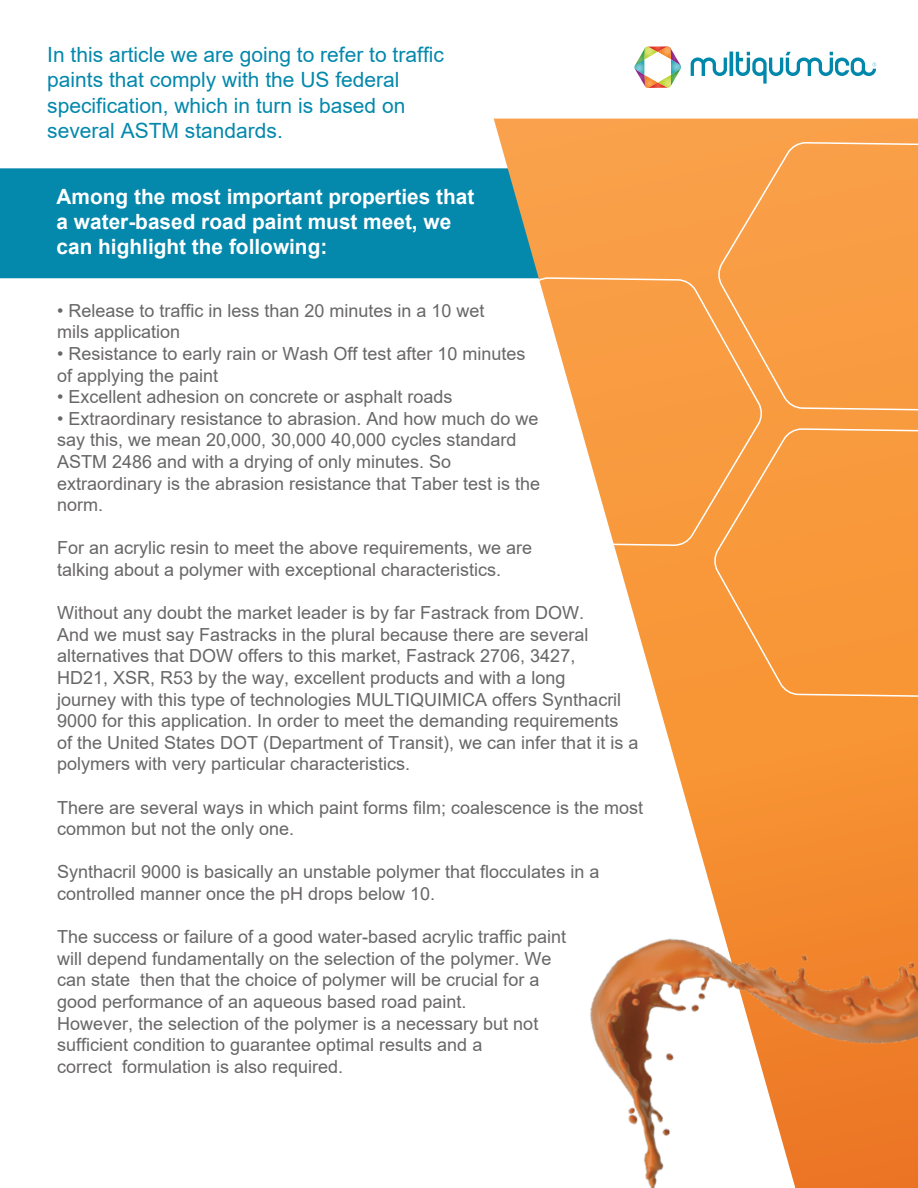
<style>
.page{position:relative;width:918px;height:1188px;background:#fff}
.page>*{position:absolute;margin:0;border:0;box-sizing:border-box;transform-origin:0 0}
.t1{font:21px/25.2px "Arial";color:#0488ac}
.t2{font:700 21px/25px "Arial";color:#fff}
.t3{font:18px/21.6px "Arial";color:#686666}
</style>
<div class="page">
<div style="left:0;top:168px;width:494px;height:110px;background:#0488ac"></div>
<svg style="left:494px;top:119px;width:424px;height:462px"></svg>
<svg style="left:525px;top:276px;width:239px;height:271px"></svg>
<svg style="left:691px;top:52px;width:185px;height:32px"></svg>
<svg style="left:634px;top:46px;width:48px;height:42px"></svg>
<div style="left:712px;top:427px;width:206px;height:154px;background:#f8993c"></div>
<div style="left:716px;top:141px;width:202px;height:271px;background:#f99d44"></div>
<img style="left:590px;top:581px;width:328px;height:607px">
<p class="t1" style="left:47px;top:42px;width:398px">In this article we are going to refer to traffic paints that comply with the US federal specification, which in turn is based on several ASTM standards.</p>
<p class="t2" style="left:57px;top:184px;width:419px">Among the most important properties that a water-based road paint must meet, we can highlight the following:</p>
<p class="t3" style="left:57px;top:300px;width:429px">• Release to traffic in less than 20 minutes in a 10 wet mils application</p>
<p class="t3" style="left:57px;top:343px;width:470px">• Resistance to early rain or Wash Off test after 10 minutes of applying the paint</p>
<p class="t3" style="left:57px;top:386px;width:397px">• Excellent adhesion on concrete or asphalt roads</p>
<p class="t3" style="left:57px;top:408px;width:485px">• Extraordinary resistance to abrasion. And how much do we say this, we mean 20,000, 30,000 40,000 cycles standard ASTM 2486 and with a drying of only minutes. So extraordinary is the abrasion resistance that Taber test is the norm.</p>
<p class="t3" style="left:57px;top:537px;width:477px">For an acrylic resin to meet the above requirements, we are talking about a polymer with exceptional characteristics.</p>
<p class="t3" style="left:57px;top:602px;width:583px">Without any doubt the market leader is by far Fastrack from DOW.<br>And we must say Fastracks in the plural because there are several alternatives that DOW offers to this market, Fastrack 2706, 3427,<br>HD21, XSR, R53 by the way, excellent products and with a long<br>journey with this type of technologies MULTIQUIMICA offers Synthacril 9000 for this application. In order to meet the demanding requirements<br>of the United States DOT (Department of Transit), we can infer that it is a polymers with very particular characteristics.</p>
<p class="t3" style="left:57px;top:796px;width:588px">There are several ways in which paint forms film; coalescence is the most common but not the only one.</p>
<p class="t3" style="left:57px;top:861px;width:544px">Synthacril 9000 is basically an unstable polymer that flocculates in a controlled manner once the pH drops below 10.</p>
<p class="t3" style="left:57px;top:926px;width:511px">The success or failure of a good water-based acrylic traffic paint will depend fundamentally on the selection of the polymer. We can state then that the choice of polymer will be crucial for a good performance of an aqueous based road paint.<br>However, the selection of the polymer is a necessary but not sufficient condition to guarantee optimal results and a<br>correct formulation is also required.</p>
</div>
